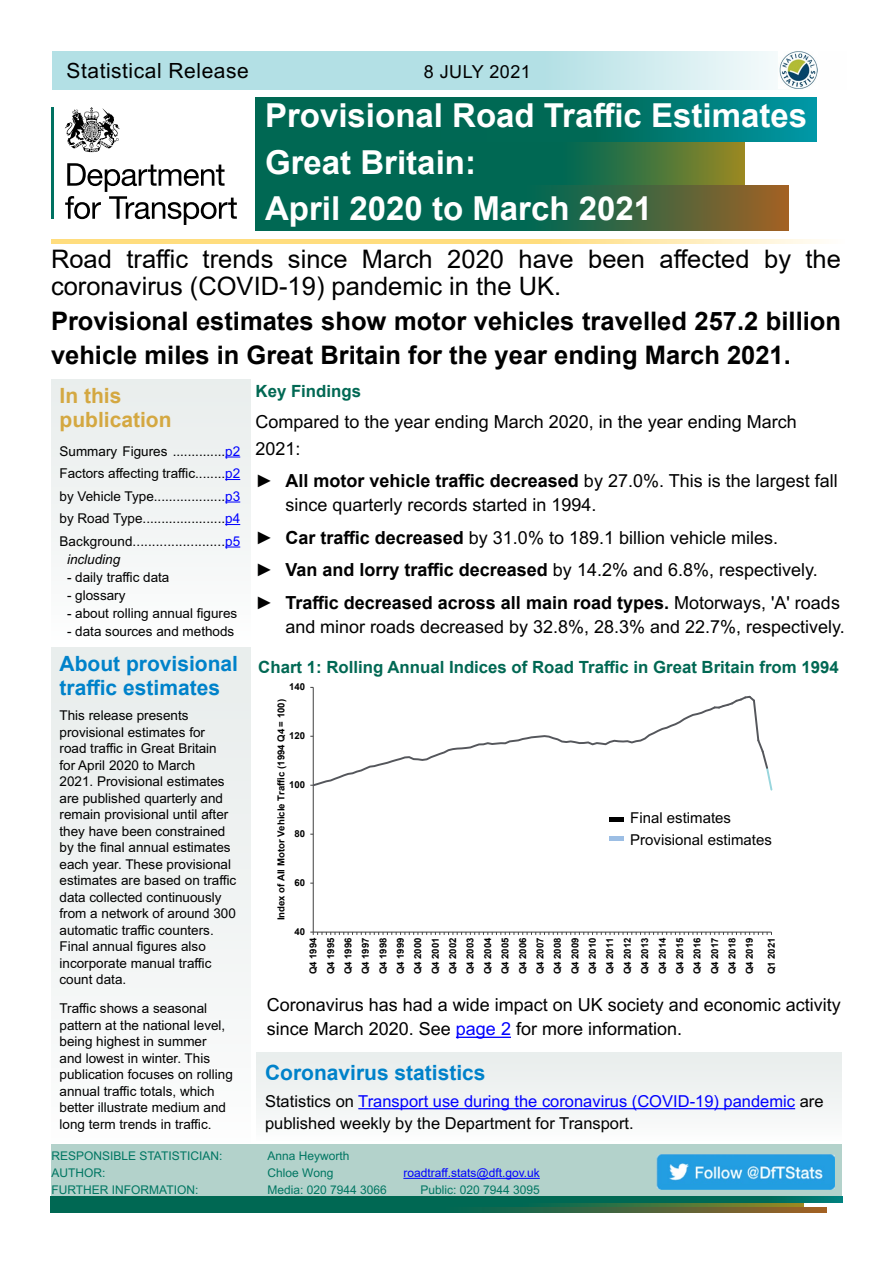
<style>
.page{position:relative;width:893px;height:1263px;background:#fff}
.page>*{position:absolute;margin:0;border:0;box-sizing:border-box;transform-origin:0 0}
.Heading{font:700 33px "Arial";color:#fff}
.t1{font:700 25.5px/34.5px "Arial";color:#000}
.t2{font:25.5px/27px "Arial";color:#000}
.Front_page_main_text{font:700 21px/24px "Arial";color:#0082ca}
.t3{font:21px "Arial MT2";letter-spacing:.025em;color:#000}
.Front_page_main_text-2{font:700 21px/24px "Arial";color:#d4a841}
.Front_page_main_text-3{font:18px/24px "Arial MT2";color:#000}
.t4{font:700 18px/32.5px "Arial";color:#000}
.Front_page_main_text-4{font:18px "Arial MT2";letter-spacing:.025em;color:#000}
.t5{font:700 16.8px "Arial";color:#006853}
.Front_page_main_text-5{font:16.5px/22.5px "Arial MT2";color:#000}
.t6{font:15px/22.2px "Arial MT2";color:#000}
.Front_page_main_text-6{font:13.5px/16.5px "Arial MT2";color:#000}
.Contents{font:13.5px "Arial MT2";color:#000}
.Contents-2{font:13.5px "Arial";color:#000}
.Contents-3{font:italic 13.5px "Arial";color:#000}
.Front_page_main_text-7{font:12px "Arial MT2";color:#007662}
.Front_page_main_text-8{font:12px "Arial";color:#00f}
.t7{font:700 9.6px/17.4px "Arial";color:#000;text-align:justify}
.s1{font-family:"Arial MT2"}
.s2{font-family:"Arial"}
.s3{font-family:"Arial";font-weight:700}
.s4{font-weight:400}
.s5{font-family:"Arial MT2";font-weight:400}
.s6{color:#00f}
.s7{font-family:"Arial MT2";color:#00f}
</style>
<div class="page">
<div style="left:51px;top:1144px;width:791px;height:53px;background:#b3d2cb"></div>
<svg style="left:53px;top:51px;width:752px;height:38px;background:#bde4e8"></svg>
<hr style="left:51px;top:107px;width:3px;height:112px;background:#007161">
<svg style="left:65px;top:163px;width:172px;height:62px"></svg>
<svg style="left:65px;top:107px;width:55px;height:45px"></svg>
<svg style="left:51px;top:239px;width:773px;height:5px;background:#ffe293"></svg>
<svg style="left:50px;top:1202px;width:753px;height:5px;background:#156c4c"></svg>
<svg style="left:50px;top:1207px;width:777px;height:6px;background:#256647"></svg>
<svg style="left:255px;top:142px;width:490px;height:44px;background:#1a6d4a"></svg>
<svg style="left:255px;top:186px;width:533px;height:44px;background:#256647"></svg>
<svg style="left:255px;top:98px;width:561px;height:44px;background:#007164"></svg>
<svg style="left:50px;top:1197px;width:792px;height:5px;background:#006955"></svg>
<img style="left:779px;top:51px;width:39px;height:37px">
<hr style="left:610px;top:837px;width:14px;height:4px;background:#9cbee4">
<hr style="left:610px;top:817px;width:14px;height:4px;background:#000">
<hr style="left:313px;top:687px;width:1px;height:245px;background:#404040">
<svg style="left:310px;top:932px;width:462px;height:3px"></svg>
<svg style="left:310px;top:694px;width:462px;height:98px"></svg>
<hr style="left:456px;top:1037px;width:55px;height:1px;background:#00f">
<div style="left:51px;top:379px;width:200px;height:267px;background:#f1f4f4"></div>
<svg style="left:225px;top:456px;width:15px;height:1px"></svg>
<svg style="left:225px;top:479px;width:15px;height:1px"></svg>
<svg style="left:225px;top:501px;width:15px;height:1px"></svg>
<svg style="left:225px;top:524px;width:15px;height:1px"></svg>
<svg style="left:225px;top:546px;width:15px;height:1px"></svg>
<div style="left:51px;top:647px;width:200px;height:496px;background:#f0f3f3"></div>
<hr style="left:403px;top:1178px;width:137px;height:1px;background:#00f">
<div style="left:257px;top:1052px;width:585px;height:89px;background:#f0f3f3"></div>
<hr style="left:358px;top:1108px;width:437px;height:1px;background:#00f">
<img style="left:657px;top:1155px;width:178px;height:34px">
<p class="t3" style="left:67px;top:56px;width:184px">Statistical Release</p>
<p class="Front_page_main_text-4" style="left:424px;top:59px;width:108px">8 JULY 2021</p>
<p class="Heading" style="left:265px;top:92px;width:543px">Provisional Road Traffic Estimates</p>
<p class="Heading" style="left:265px;top:139px;width:212px">Great Britain:</p>
<p class="Heading" style="left:265px;top:185px;width:388px">April 2020 to March 2021</p>
<p class="t2" style="left:51px;top:246px;width:791px">Road traffic trends since March 2020 have been affected by the <span class="s1">coronavirus (COVID-19) pandemic in the UK.</span></p>
<p class="t1" style="left:51px;top:304px;width:791px">Provisional estimates show motor vehicles travelled 257.2 billion vehicle miles in Great Britain for the year ending March 2021.</p>
<p class="t5" style="left:256px;top:379px;width:107px">Key Findings</p>
<p class="Front_page_main_text-3" style="left:256px;top:409px;width:543px">Compared to the year ending March 2020, in the year ending March</p>
<p class="Front_page_main_text-3" style="left:256px;top:436px;width:47px">2021:</p>
<p class="Front_page_main_text-3" style="left:285px;top:469px;width:554px;text-indent:-30px"><span class="s2">►</span> <span class="s3">All motor vehicle traffic decreased</span> by 27.0%. This is the largest fall since quarterly records started in 1994.</p>
<p class="t4" style="left:256px;top:521px;width:586px"><span class="s4">►</span> Car traffic decreased <span class="s5">by 31.0% to 189.1 billion vehicle miles.<br></span><span class="s4">►</span> Van and lorry traffic decreased <span class="s5">by 14.2% and 6.8%, respectively. </span><span class="s4">►</span> Traffic decreased across all main road types. <span class="s5">Motorways, 'A' roads</span></p>
<p class="Front_page_main_text-3" style="left:285px;top:614px;width:561px">and minor roads decreased by 32.8%, 28.3% and 22.7%, respectively.</p>
<p class="Front_page_main_text-2" style="left:60px;top:384px;width:114px">In this publication</p>
<p class="Contents" style="left:60px;top:441px;width:182px">Summary Figures ..............<span class="s6">p2</span></p>
<p class="Contents-2" style="left:60px;top:464px;width:182px">Factors affecting traffic........<span class="s7">p2</span></p>
<p class="Contents" style="left:60px;top:486px;width:182px">by Vehicle Type...................<span class="s6">p3</span></p>
<p class="Contents" style="left:60px;top:509px;width:182px">by Road Type......................<span class="s6">p4</span></p>
<p class="Contents" style="left:60px;top:531px;width:182px">Background........................<span class="s6">p5</span></p>
<p class="Contents-3" style="left:67px;top:550px;width:55px">including</p>
<p class="Contents-2" style="left:67px;top:567px;width:104px">- daily traffic data</p>
<p class="Contents" style="left:67px;top:585px;width:60px">- glossary</p>
<p class="Contents-2" style="left:67px;top:603px;width:172px">- about rolling annual figures</p>
<p class="Contents" style="left:67px;top:621px;width:169px">- data sources and methods</p>
<p class="Front_page_main_text" style="left:60px;top:652px;width:180px">About provisional traffic estimates</p>
<p class="Front_page_main_text-6" style="left:60px;top:707px;width:178px">This release presents provisional estimates for<br><span class="s2">road traffic in Great Britain<br></span>for April 2020 to March<br>2021. Provisional estimates are published quarterly and remain provisional until after they have been constrained <span class="s2">by the final annual estimates </span>each year. These provisional <span class="s2">estimates are based on traffic </span>data collected continuously from a network of around 300 <span class="s2">automatic traffic counters.<br>Final annual figures also incorporate manual traffic </span>count data.</p>
<p class="Front_page_main_text-6" style="left:60px;top:1000px;width:175px"><span class="s2">Traffic shows a seasonal </span>pattern at the national level, being highest in summer<br>and lowest in winter. This publication focuses on rolling <span class="s2">annual traffic totals, which </span>better illustrate medium and <span class="s2">long term trends in traffic.</span></p>
<p class="Front_page_main_text-7" style="left:51px;top:1147px;width:172px">RESPONSIBLE STATISTICIAN:</p>
<p class="Front_page_main_text-7" style="left:267px;top:1147px;width:84px">Anna Heyworth</p>
<p class="Front_page_main_text-7" style="left:52px;top:1164px;width:56px">AUTHOR:</p>
<p class="Front_page_main_text-7" style="left:268px;top:1164px;width:67px">Chloe Wong</p>
<p class="Front_page_main_text-7" style="left:52px;top:1181px;width:148px">FURTHER INFORMATION:</p>
<p class="Front_page_main_text-7" style="left:268px;top:1181px;width:121px">Media: 020 7944 3066</p>
<p class="Front_page_main_text-7" style="left:420px;top:1181px;width:121px">Public: 020 7944 3095</p>
<p class="t5" style="left:258px;top:655px;width:582px">Chart 1: Rolling Annual Indices of Road Traffic in Great Britain from 1994</p>
<p class="t7" style="left:289px;top:678px;width:17px">140</p>
<p class="t7" style="left:272px;top:920px;width:222px;rotate:-90deg">Index of All Motor Vehicle Traffic (1994 Q4 = 100)</p>
<p class="t7" style="left:289px;top:727px;width:17px">120</p>
<p class="t7" style="left:289px;top:776px;width:17px">100</p>
<p class="t6" style="left:630px;top:806px;width:143px">Final estimates<br>Provisional estimates</p>
<p class="t7" style="left:294px;top:825px;width:12px">80</p>
<p class="t7" style="left:294px;top:874px;width:12px">60</p>
<p class="t7" style="left:294px;top:923px;width:12px">40</p>
<p class="t7" style="left:305px;top:974px;width:38px;rotate:-90deg">Q4 1994<br>Q4 1995<br>Q4 1996<br>Q4 1997<br>Q4 1998<br>Q4 1999<br>Q4 2000<br>Q4 2001<br>Q4 2002<br>Q4 2003<br>Q4 2004<br>Q4 2005<br>Q4 2006<br>Q4 2007<br>Q4 2008<br>Q4 2009<br>Q4 2010<br>Q4 2011<br>Q4 2012<br>Q4 2013<br>Q4 2014<br>Q4 2015<br>Q4 2016<br>Q4 2017<br>Q4 2018<br>Q4 2019</p>
<p class="t7" style="left:763px;top:974px;width:38px;rotate:-90deg">Q1 2021</p>
<p class="Front_page_main_text-3" style="left:267px;top:993px;width:576px">Coronavirus has had a wide impact on UK society and economic activity since March 2020. See <span class="s6">page 2</span> for more information.</p>
<p class="Front_page_main_text" style="left:265px;top:1061px;width:222px">Coronavirus statistics</p>
<p class="Front_page_main_text-5" style="left:265px;top:1090px;width:560px">Statistics on <span class="s6">Transport use during the coronavirus (COVID-19) pandemic</span> are published weekly by the Department for Transport.</p>
<p class="Front_page_main_text-8" style="left:403px;top:1164px;width:138px">roadtraff.stats@dft.gov.u<span class="s1">k</span></p>
</div>
